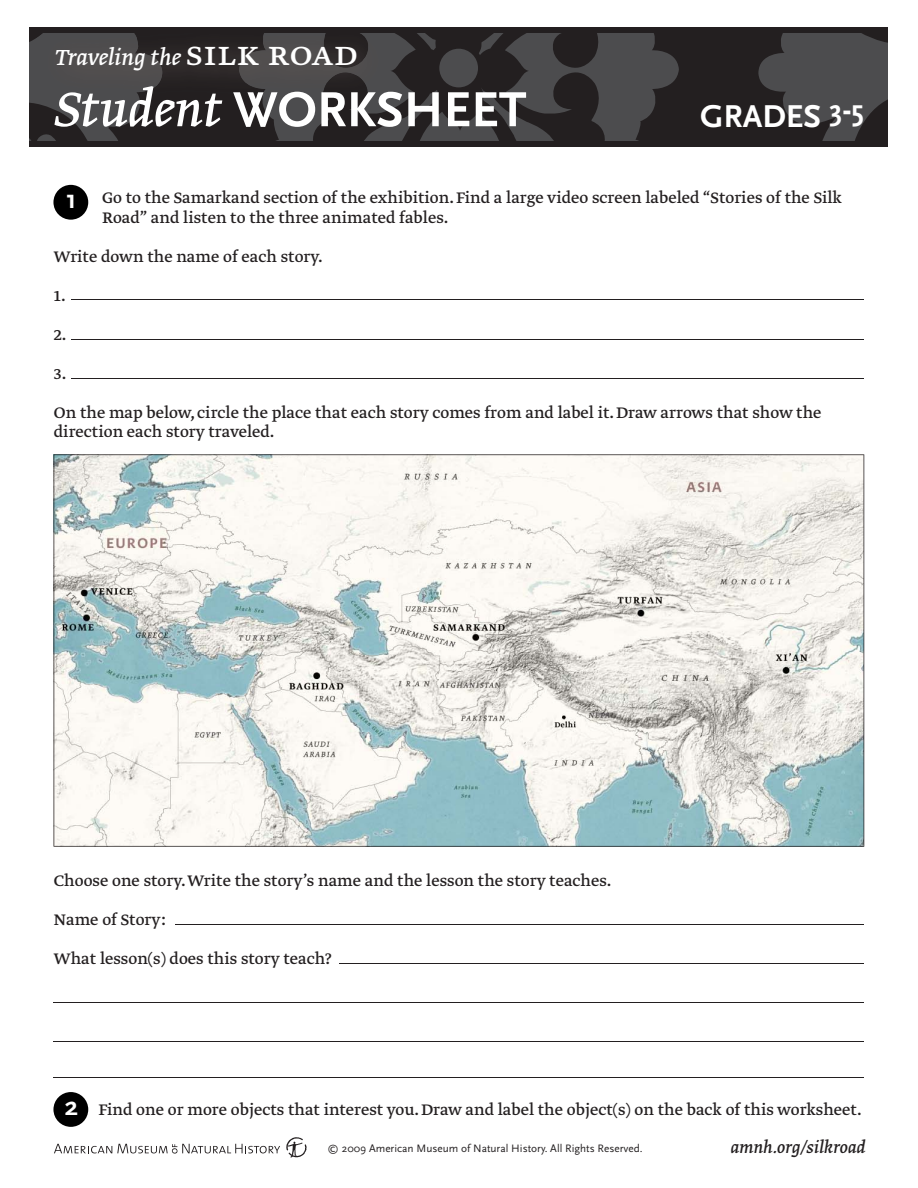
<style>
.page{position:relative;width:918px;height:1188px;background:#fff}
.page>*{position:absolute;margin:0;border:0;box-sizing:border-box;transform-origin:0 0}
.t1{font:700 51.45px "Scala Sans";color:#fff}
.t2{font:700 33px "Scala Sans";color:#fff}
.t3{font:700 27px "Scala Sans";color:#fff}
.t4{font:italic 25.65px "Greta Text";color:#fff}
.t5{font:italic 19.5px "Greta Text";color:#231f20}
.t6{font:18px/39px "Greta Text";color:#231f20}
.t7{font:11.25px "Scala Sans";color:#231f20}
.s1{font-style:normal;font-size:39.3px}
.s2{font-family:"Greta Text";font-weight:400;font-style:italic;font-size:57px}
</style>
<div class="page">
<svg style="left:30px;top:33px;width:858px;height:108px;background:#363335"></svg>
<img style="left:36px;top:33px;width:346px;height:63px">
<svg style="left:54px;top:1144px;width:226px;height:10px"></svg>
<svg style="left:286px;top:1137px;width:21px;height:20px"></svg>
<div style="left:30px;top:141px;width:858px;height:6px;background:#231f20"></div>
<div style="left:30px;top:27px;width:858px;height:6px;background:#231f20"></div>
<hr style="left:71px;top:300px;width:793px;height:1px;background:#231f20">
<hr style="left:175px;top:924px;width:689px;height:1px;background:#231f20">
<hr style="left:339px;top:963px;width:525px;height:1px;background:#231f20">
<hr style="left:54px;top:1002px;width:810px;height:1px;background:#231f20">
<hr style="left:54px;top:1041px;width:810px;height:1px;background:#231f20">
<hr style="left:54px;top:1077px;width:810px;height:1px;background:#231f20">
<hr style="left:71px;top:339px;width:793px;height:1px;background:#231f20">
<hr style="left:71px;top:378px;width:793px;height:1px;background:#231f20">
<svg style="left:54px;top:454px;width:810px;height:393px"></svg>
<div style="left:53px;top:185px;width:35px;height:35px;background:#000;border-radius:50%"></div>
<div style="left:53px;top:1092px;width:35px;height:35px;background:#000;border-radius:50%"></div>
<h3 class="t4" style="left:55px;top:47px;width:305px">Traveling the <span class="s1">silk road</span></h3>
<h1 class="t1" style="left:52px;top:89px;width:476px"><span class="s2">Student</span> WORKSHEET</h1>
<h2 class="t2" style="left:700px;top:103px;width:165px">GRADES <sup>3</sup>-<sup>5</sup></h2>
<p class="t6" style="left:102px;top:189px;width:741px;line-height:19.5px">Go to the Samarkand section of the exhibition. Find a large video screen labeled “Stories of the Silk<br>Road” and listen to the three animated fables.</p>
<p class="t6" style="left:54px;top:238px;width:769px">Write down the name of each story.<br>1.<br>2.<br>3.<br>On the map below, circle the place that each story comes from and label it. Draw arrows that show the</p>
<p class="t6" style="left:54px;top:413px;width:222px">direction each story traveled.</p>
<h3 class="t3" style="left:66px;top:188px;width:12px">1</h3>
<p class="t6" style="left:54px;top:862px;width:559px">Choose one story. Write the story’s name and the lesson the story teaches.<br>Name of Story:<br>What lesson(s) does this story teach?</p>
<h3 class="t3" style="left:65px;top:1096px;width:15px">2</h3>
<p class="t6" style="left:98px;top:1091px;width:765px">Find one or more objects that interest you. Draw and label the object(s) on the back of this worksheet.</p>
<p class="t7" style="left:328px;top:1143px;width:317px">© 2009 American Museum of Natural History. All Rights Reserved.</p>
<p class="t5" style="left:730px;top:1139px;width:137px">amnh.org/silkroad</p>
</div>
